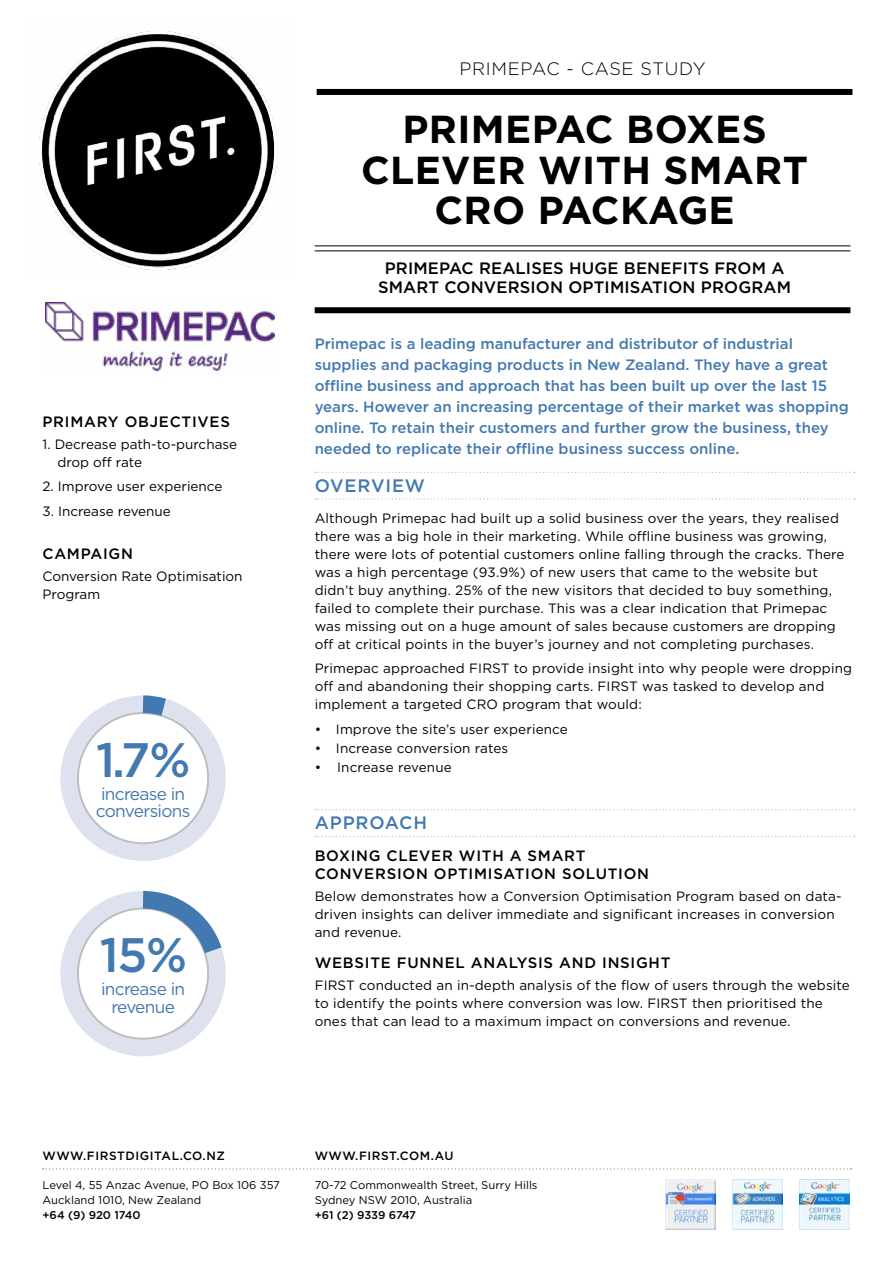
<style>
.page{position:relative;width:893px;height:1263px;background:#fff}
.page>*{position:absolute;margin:0;border:0;box-sizing:border-box;transform-origin:0 0}
.t1{font:500 48.3px "Gotham";color:#4279b0}
.t2{font:700 39px/40.5px "Gotham";letter-spacing:.01em;color:#000;text-align:center}
.t3{font:300 18px "Gotham";letter-spacing:.04em;color:#000}
.t4{font:500 18px "Gotham";letter-spacing:.05em;color:#4279b0}
.t5{font:17.25px/17.2px "Gotham";letter-spacing:-.04em;color:#4279b0;text-align:center}
.t6{font:500 16.5px/19.5px "Gotham";letter-spacing:.01em;color:#000;text-align:center}
.t7{font:500 15px/21px "Gotham";color:#4279b0}
.t8{font:500 15px/18px "Gotham";letter-spacing:.05em;color:#000}
.t9{font:13.5px/18px "Gotham";letter-spacing:.01em;color:#000}
.t10{font:500 12px "Gotham";letter-spacing:.05em;color:#000}
.t11{font:11.25px/15px "Gotham";color:#000}
.t12{font:500 11.25px "Gotham";letter-spacing:-.01em;color:#000}
</style>
<div class="page">
<svg style="left:43px;top:1168px;width:808px;height:1px"></svg>
<img style="left:733px;top:1179px;width:50px;height:50px">
<img style="left:665px;top:1179px;width:51px;height:50px">
<img style="left:800px;top:1179px;width:50px;height:50px">
<img style="left:39px;top:31px;width:238px;height:240px">
<svg style="left:315px;top:472px;width:540px;height:1px"></svg>
<svg style="left:315px;top:498px;width:540px;height:1px"></svg>
<svg style="left:315px;top:809px;width:540px;height:1px"></svg>
<svg style="left:315px;top:836px;width:540px;height:1px"></svg>
<div style="left:317px;top:89px;width:535px;height:6px;background:#000"></div>
<div style="left:315px;top:307px;width:535px;height:6px;background:#000"></div>
<hr style="left:315px;top:245px;width:535px;height:1px;background:#000">
<hr style="left:315px;top:250px;width:535px;height:1px;background:#000">
<img style="left:77px;top:106px;width:165px;height:87px">
<img style="left:45px;top:302px;width:230px;height:71px">
<div style="left:60px;top:891px;width:166px;height:165px;border:18px solid #dde2ee;border-radius:50%"></div>
<svg style="left:125px;top:891px;width:101px;height:81px"></svg>
<div style="left:60px;top:695px;width:166px;height:166px;border:18px solid #dde2ee;border-radius:50%"></div>
<svg style="left:125px;top:695px;width:61px;height:34px"></svg>
<h3 class="t3" style="left:459px;top:57px;width:248px">PRIMEPAC - CASE STUDY</h3>
<p class="t8" style="left:43px;top:412px;width:189px">PRIMARY OBJECTIVES</p>
<p class="t9" style="left:57px;top:435px;width:181px;text-indent:-15px">1. Decrease path-to-purchase drop off rate</p>
<p class="t9" style="left:43px;top:477px;width:181px">2. Improve user experience</p>
<p class="t9" style="left:43px;top:502px;width:130px">3. Increase revenue</p>
<p class="t8" style="left:43px;top:544px;width:92px">CAMPAIGN</p>
<p class="t9" style="left:43px;top:567px;width:202px">Conversion Rate Optimisation<br>Program</p>
<h1 class="t1" style="left:96px;top:728px;width:96px">1.7%</h1>
<p class="t5" style="left:96px;top:785px;width:96px">increase in conversions</p>
<h1 class="t1" style="left:100px;top:923px;width:89px">15%</h1>
<p class="t5" style="left:101px;top:980px;width:86px">increase in revenue</p>
<h2 class="t2" style="left:361px;top:109px;width:449px">PRIMEPAC BOXES<br>CLEVER WITH SMART<br>CRO PACKAGE</h2>
<p class="t6" style="left:378px;top:258px;width:414px">PRIMEPAC REALISES HUGE BENEFITS FROM A<br>SMART CONVERSION OPTIMISATION PROGRAM</p>
<p class="t7" style="left:315px;top:333px;width:536px">Primepac is a leading manufacturer and distributor of industrial supplies and packaging products in New Zealand. They have a great offline business and approach that has been built up over the last 15 years. However an increasing percentage of their market was shopping online. To retain their customers and further grow the business, they needed to replicate their offline business success online.</p>
<h3 class="t4" style="left:315px;top:474px;width:112px">OVERVIEW</h3>
<p class="t9" style="left:315px;top:509px;width:531px">Although Primepac had built up a solid business over the years, they realised there was a big hole in their marketing. While offline business was growing, there were lots of potential customers online falling through the cracks. There was a high percentage (93.9%) of new users that came to the website but didn’t buy anything. 25% of the new visitors that decided to buy something, failed to complete their purchase. This was a clear indication that Primepac was missing out on a huge amount of sales because customers are dropping off at critical points in the buyer’s journey and not completing purchases.</p>
<p class="t9" style="left:315px;top:659px;width:539px">Primepac approached FIRST to provide insight into why people were dropping off and abandoning their shopping carts. FIRST was tasked to develop and implement a targeted CRO program that would:</p>
<p class="t9" style="left:315px;top:719px;width:255px">• Improve the site’s user experience</p>
<p class="t9" style="left:315px;top:738px;width:195px">• Increase conversion rates</p>
<p class="t9" style="left:315px;top:757px;width:139px">• Increase revenue</p>
<h3 class="t4" style="left:315px;top:811px;width:114px">APPROACH</h3>
<p class="t8" style="left:315px;top:846px;width:336px">BOXING CLEVER WITH A SMART<br>CONVERSION OPTIMISATION SOLUTION</p>
<p class="t9" style="left:315px;top:887px;width:528px">Below demonstrates how a Conversion Optimisation Program based on data&shy;driven insights can deliver immediate and significant increases in conversion and revenue.</p>
<p class="t8" style="left:315px;top:953px;width:357px">WEBSITE FUNNEL ANALYSIS AND INSIGHT</p>
<p class="t9" style="left:315px;top:976px;width:537px">FIRST conducted an in-depth analysis of the flow of users through the website to identify the points where conversion was low. FIRST then prioritised the ones that can lead to a maximum impact on conversions and revenue.</p>
<p class="t10" style="left:43px;top:1148px;width:184px">WWW.FIRSTDIGITAL.CO.NZ</p>
<p class="t10" style="left:315px;top:1148px;width:140px">WWW.FIRST.COM.AU</p>
<p class="t11" style="left:43px;top:1177px;width:239px">Level 4, 55 Anzac Avenue, PO Box 106 357<br>Auckland 1010, New Zealand</p>
<p class="t12" style="left:43px;top:1207px;width:100px">+64 (9) 920 1740</p>
<p class="t11" style="left:315px;top:1177px;width:224px">70-72 Commonwealth Street, Surry Hills<br>Sydney NSW 2010, Australia</p>
<p class="t12" style="left:315px;top:1207px;width:103px">+61 (2) 9339 6747</p>
</div>
